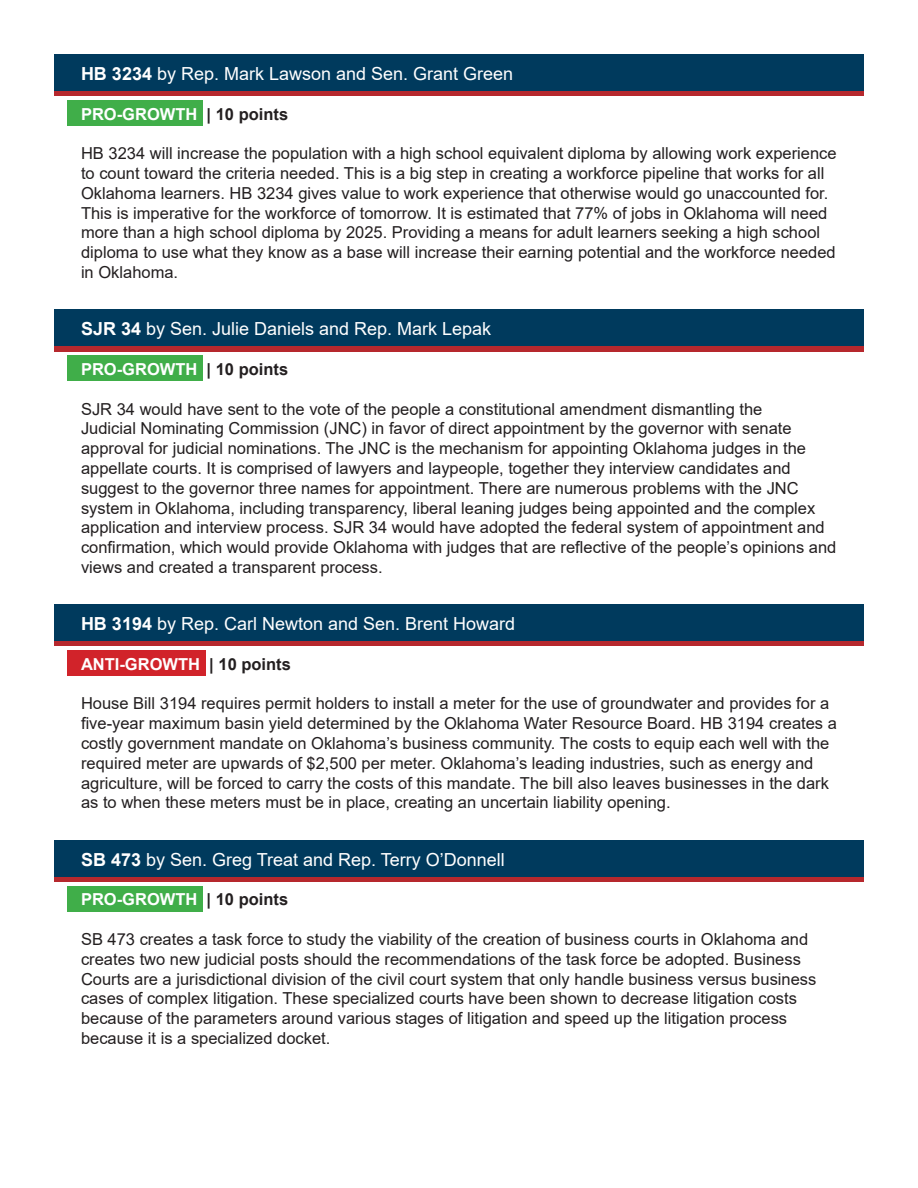
<style>
.page{position:relative;width:918px;height:1188px;background:#fff}
.page>*{position:absolute;margin:0;border:0;box-sizing:border-box;transform-origin:0 0}
.t1{font:18px "Arial";color:#fff}
.t2{font:16.5px/19.8px "Arial";color:#231f20}
.t3{font:700 16.5px "Arial";color:#fff}
.s1{font-weight:700}
.s2{color:#231f20}
</style>
<div class="page">
<div style="left:54px;top:59px;width:810px;height:37px;background:#b6282d"></div>
<div style="left:54px;top:54px;width:810px;height:37px;background:#003a5d"></div>
<div style="left:68px;top:100px;width:135px;height:26px;background:#40ae49"></div>
<div style="left:54px;top:315px;width:810px;height:36px;background:#b6282d"></div>
<div style="left:54px;top:309px;width:810px;height:37px;background:#003a5d"></div>
<div style="left:68px;top:356px;width:135px;height:25px;background:#40ae49"></div>
<div style="left:54px;top:845px;width:810px;height:37px;background:linear-gradient(to right,#b6282d,#b6282d)"></div>
<div style="left:54px;top:840px;width:810px;height:36px;background:#003a5d"></div>
<div style="left:68px;top:886px;width:135px;height:26px;background:#40ae49"></div>
<div style="left:54px;top:610px;width:810px;height:36px;background:#b6282d"></div>
<div style="left:54px;top:604px;width:810px;height:37px;background:#003a5d"></div>
<div style="left:68px;top:651px;width:138px;height:25px;background:#d1232a"></div>
<p class="t1" style="left:81px;top:61px;width:434px"><span class="s1">HB 3234</span> by Rep. Mark Lawson and Sen. Grant Green</p>
<p class="t3" style="left:81px;top:102px;width:209px">PRO-GROWTH <span class="s2">| 10 points</span></p>
<p class="t2" style="left:81px;top:143px;width:757px">HB 3234 will increase the population with a high school equivalent diploma by allowing work experience to count toward the criteria needed. This is a big step in creating a workforce pipeline that works for all Oklahoma learners. HB 3234 gives value to work experience that otherwise would go unaccounted for.<br>This is imperative for the workforce of tomorrow. It is estimated that 77% of jobs in Oklahoma will need more than a high school diploma by 2025. Providing a means for adult learners seeking a high school diploma to use what they know as a base will increase their earning potential and the workforce needed in Oklahoma.</p>
<p class="t1" style="left:81px;top:317px;width:412px"><span class="s1">SJR 34</span> by Sen. Julie Daniels and Rep. Mark Lepak</p>
<p class="t3" style="left:81px;top:358px;width:209px">PRO-GROWTH <span class="s2">| 10 points</span></p>
<p class="t2" style="left:81px;top:399px;width:757px">SJR 34 would have sent to the vote of the people a constitutional amendment dismantling the<br>Judicial Nominating Commission (JNC) in favor of direct appointment by the governor with senate approval for judicial nominations. The JNC is the mechanism for appointing Oklahoma judges in the appellate courts. It is comprised of lawyers and laypeople, together they interview candidates and suggest to the governor three names for appointment. There are numerous problems with the JNC system in Oklahoma, including transparency, liberal leaning judges being appointed and the complex application and interview process. SJR 34 would have adopted the federal system of appointment and confirmation, which would provide Oklahoma with judges that are reflective of the people’s opinions and views and created a transparent process.</p>
<p class="t1" style="left:81px;top:612px;width:436px"><span class="s1">HB 3194</span> by Rep. Carl Newton and Sen. Brent Howard</p>
<p class="t3" style="left:81px;top:652px;width:211px">ANTI-GROWTH <span class="s2">| 10 points</span></p>
<p class="t2" style="left:81px;top:694px;width:757px">House Bill 3194 requires permit holders to install a meter for the use of groundwater and provides for a five-year maximum basin yield determined by the Oklahoma Water Resource Board. HB 3194 creates a costly government mandate on Oklahoma’s business community. The costs to equip each well with the required meter are upwards of $2,500 per meter. Oklahoma’s leading industries, such as energy and agriculture, will be forced to carry the costs of this mandate. The bill also leaves businesses in the dark as to when these meters must be in place, creating an uncertain liability opening.</p>
<p class="t1" style="left:81px;top:847px;width:425px"><span class="s1">SB 473</span> by Sen. Greg Treat and Rep. Terry O’Donnell</p>
<p class="t3" style="left:81px;top:888px;width:209px">PRO-GROWTH <span class="s2">| 10 points</span></p>
<p class="t2" style="left:81px;top:929px;width:737px">SB 473 creates a task force to study the viability of the creation of business courts in Oklahoma and creates two new judicial posts should the recommendations of the task force be adopted. Business Courts are a jurisdictional division of the civil court system that only handle business versus business cases of complex litigation. These specialized courts have been shown to decrease litigation costs because of the parameters around various stages of litigation and speed up the litigation process because it is a specialized docket.</p>
</div>
